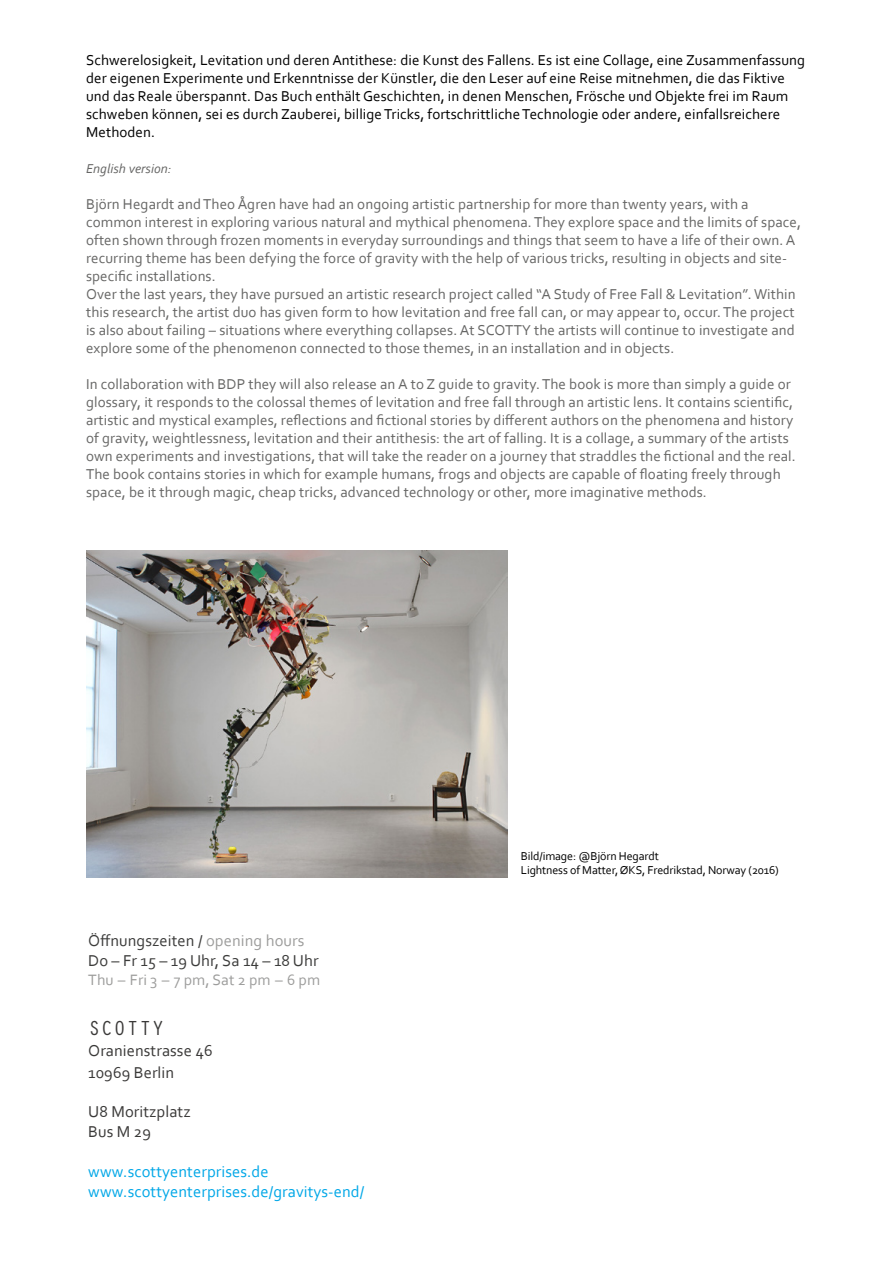
<style>
.page{position:relative;width:893px;height:1263px;background:#fff}
.page>*{position:absolute;margin:0;border:0;box-sizing:border-box;transform-origin:0 0}
.t1{font:21px "Orator Std";letter-spacing:.005em;color:#3a3938}
.t2{font:16.5px/19.8px "Corbel";letter-spacing:.005em;color:#00a7e7}
.t3{font:16.5px/19.8px "Corbel";letter-spacing:.005em;color:#3c3c3b}
.t4{font:16.5px/21.6px "Corbel";letter-spacing:.005em;color:#3a3938}
.t5{font:15.75px "Corbel";letter-spacing:.005em;color:#9d9d9c}
.t6{font:15px/18px "Corbel";letter-spacing:.005em;color:#666665}
.t7{font:15px/18px "Corbel";letter-spacing:.005em;color:#000}
.t8{font:italic 13.5px "Corbel";letter-spacing:.005em;color:#666665}
.t9{font:12px/14.4px "Corbel";letter-spacing:-.01em;color:#000}
.s1{color:#9d9d9c}
</style>
<div class="page">
<img style="left:86px;top:551px;width:421px;height:326px">
<p class="t7" style="left:86px;top:51px;width:721px">Schwerelosigkeit, Levitation und deren Antithese: die Kunst des Fallens. Es ist eine Collage, eine Zusammenfassung der eigenen Experimente und Erkenntnisse der Künstler, die den Leser auf eine Reise mitnehmen, die das Fiktive und das Reale überspannt. Das Buch enthält Geschichten, in denen Menschen, Frösche und Objekte frei im Raum schweben können, sei es durch Zauberei, billige Tricks, fortschrittliche Technologie oder andere, einfallsreichere Methoden.</p>
<p class="t8" style="left:86px;top:160px;width:87px">English version:</p>
<p class="t6" style="left:86px;top:195px;width:716px">Björn Hegardt and Theo Ågren have had an ongoing artistic partnership for more than twenty years, with a common interest in exploring various natural and mythical phenomena. They explore space and the limits of space, often shown through frozen moments in everyday surroundings and things that seem to have a life of their own. A recurring theme has been defying the force of gravity with the help of various tricks, resulting in objects and site&shy;specific installations.<br>Over the last years, they have pursued an artistic research project called “A Study of Free Fall &amp; Levitation”. Within this research, the artist duo has given form to how levitation and free fall can, or may appear to, occur. The project is also about failing – situations where everything collapses. At SCOTTY the artists will continue to investigate and explore some of the phenomenon connected to those themes, in an installation and in objects.</p>
<p class="t6" style="left:86px;top:375px;width:711px">In collaboration with BDP they will also release an A to Z guide to gravity. The book is more than simply a guide or glossary, it responds to the colossal themes of levitation and free fall through an artistic lens. It contains scientific, artistic and mystical examples, reflections and fictional stories by different authors on the phenomena and history of gravity, weightlessness, levitation and their antithesis: the art of falling. It is a collage, a summary of the artists own experiments and investigations, that will take the reader on a journey that straddles the fictional and the real.<br>The book contains stories in which for example humans, frogs and objects are capable of floating freely through space, be it through magic, cheap tricks, advanced technology or other, more imaginative methods.</p>
<p class="t3" style="left:88px;top:930px;width:232px">Öffnungszeiten / <span class="s1">opening hours<br></span>Do – Fr 15 – 19 Uhr, Sa 14 – 18 Uhr</p>
<p class="t5" style="left:88px;top:970px;width:233px">Thu – Fri 3 – 7 pm, Sat 2 pm – 6 pm</p>
<h1 class="t1" style="left:88px;top:1013px;width:78px">SCOTTY</h1>
<p class="t4" style="left:88px;top:1039px;width:126px">Oranienstrasse 46<br>10969 Berlin</p>
<p class="t4" style="left:88px;top:1101px;width:104px;line-height:19.8px">U8 Moritzplatz<br>Bus M 29</p>
<p class="t2" style="left:88px;top:1161px;width:278px">www.scottyenterprises.de www.scottyenterprises.de/gravitys-end/</p>
<p class="t9" style="left:521px;top:848px;width:259px">Bild/image: @Björn Hegardt<br>Lightness of Matter, ØKS, Fredrikstad, Norway (2016)</p>
</div>
